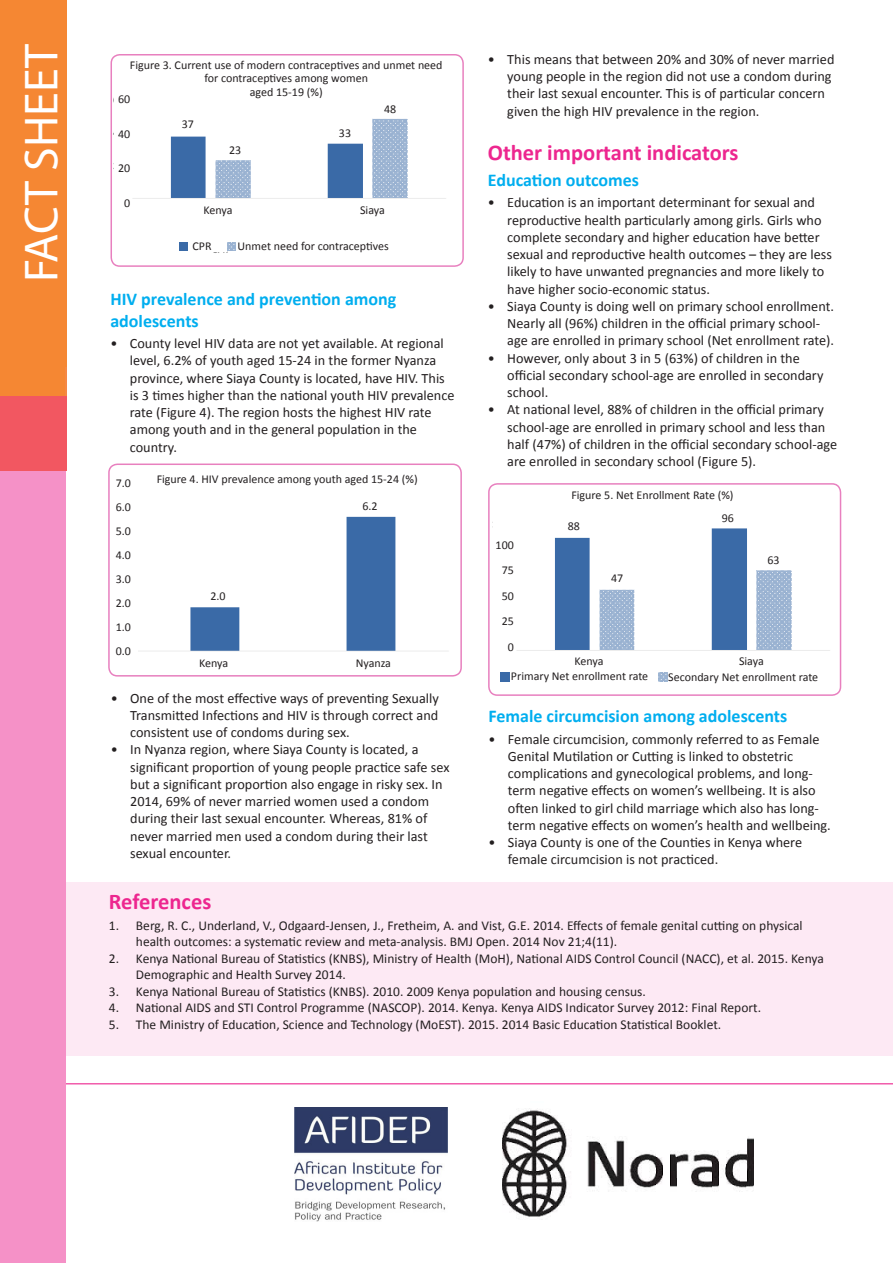
<style>
.page{position:relative;width:893px;height:1263px;background:#fff}
.page>*{position:absolute;margin:0;border:0;box-sizing:border-box;transform-origin:0 0}
.t1{font:48px "Myriad Pro";color:#fff}
.t2{font:700 22.5px "Calibri";color:#ed268f}
.Sub_head{font:700 18px/21.6px "Calibri";color:#00aeef}
.Bullets{font:14.25px/17.2px "Calibri";color:#231f20}
.t3{font:13.5px/16.5px "Calibri";color:#231f20}
.Body{font:12px/13.5px "Calibri";color:#231f20;text-align:center}
</style>
<div class="page">
<img style="left:111px;top:55px;width:352px;height:211px">
<div style="left:111px;top:54px;width:353px;height:213px;border:2px solid #e880bf;border-radius:9px"></div>
<img style="left:111px;top:466px;width:348px;height:208px">
<div style="left:108px;top:463px;width:354px;height:214px;border:2px solid #e880bf;border-radius:9px"></div>
<hr style="left:54px;top:1083px;width:839px;height:1px;background:#ed268f">
<div style="left:53px;top:882px;width:840px;height:174px;background:#fde9f4"></div>
<div style="left:0;top:0;width:66px;height:467px;background:#f58733"></div>
<div style="left:0;top:367px;width:66px;height:896px;background:#f591c7"></div>
<div style="left:0;top:396px;width:66px;height:75px;background:#f25761"></div>
<div style="left:123px;top:60px;width:327px;height:47px;background:#fff"></div>
<div style="left:114px;top:94px;width:16px;height:133px;background:#fff"></div>
<div style="left:175px;top:119px;width:26px;height:15px;background:#fff"></div>
<div style="left:222px;top:145px;width:26px;height:11px;background:#fff"></div>
<div style="left:332px;top:128px;width:26px;height:11px;background:#fff"></div>
<div style="left:377px;top:104px;width:26px;height:11px;background:#fff"></div>
<div style="left:163px;top:205px;width:263px;height:12px;background:#fff"></div>
<div style="left:164px;top:658px;width:262px;height:12px;background:#fff"></div>
<svg style="left:227px;top:242px;width:8px;height:9px"></svg>
<svg style="left:179px;top:242px;width:9px;height:9px"></svg>
<div style="left:192px;top:241px;width:35px;height:11px;background:#fff"></div>
<div style="left:238px;top:241px;width:155px;height:14px;background:#fff"></div>
<div style="left:143px;top:474px;width:288px;height:18px;background:#fff"></div>
<div style="left:116px;top:478px;width:22px;height:186px;background:#fff"></div>
<div style="left:205px;top:591px;width:26px;height:11px;background:#fff"></div>
<div style="left:357px;top:501px;width:26px;height:11px;background:#fff"></div>
<img style="left:294px;top:1107px;width:153px;height:114px">
<img style="left:503px;top:1108px;width:250px;height:112px">
<img style="left:491px;top:484px;width:349px;height:211px">
<div style="left:488px;top:483px;width:353px;height:213px;border:2px solid #e880bf;border-radius:9px"></div>
<div style="left:523px;top:490px;width:259px;height:14px;background:#fff"></div>
<div style="left:511px;top:671px;width:144px;height:13px;background:#fff"></div>
<div style="left:668px;top:672px;width:156px;height:12px;background:#fff"></div>
<div style="left:557px;top:521px;width:34px;height:13px;background:#fff"></div>
<div style="left:600px;top:573px;width:34px;height:12px;background:#fff"></div>
<div style="left:711px;top:513px;width:34px;height:13px;background:#fff"></div>
<div style="left:756px;top:555px;width:34px;height:13px;background:#fff"></div>
<svg style="left:658px;top:673px;width:9px;height:8px"></svg>
<svg style="left:501px;top:673px;width:8px;height:8px"></svg>
<div style="left:538px;top:655px;width:262px;height:15px;background:#fff"></div>
<div style="left:493px;top:514px;width:21px;height:146px;background:#fff"></div>
<p class="t1" style="left:12px;top:282px;width:240px;rotate:-90deg">FACT SHEET</p>
<p class="Body" style="left:130px;top:58px;width:314px">Figure 3. Current use of modern contraceptives and unmet need for contraceptives among women</p>
<p class="Body" style="left:250px;top:85px;width:74px">aged 15-19 (%)</p>
<p class="Body" style="left:118px;top:93px;width:14px">60</p>
<p class="Body" style="left:118px;top:127px;width:14px">40</p>
<p class="Body" style="left:118px;top:162px;width:14px">20</p>
<p class="Body" style="left:124px;top:196px;width:8px">0</p>
<p class="Body" style="left:384px;top:102px;width:14px">48</p>
<p class="Body" style="left:182px;top:117px;width:14px">37</p>
<p class="Body" style="left:339px;top:126px;width:14px">33</p>
<p class="Body" style="left:229px;top:143px;width:14px">23</p>
<p class="Body" style="left:204px;top:203px;width:31px">Kenya</p>
<p class="Body" style="left:360px;top:203px;width:26px">Siaya</p>
<p class="Body" style="left:192px;top:240px;width:21px">CPR</p>
<p class="Body" style="left:238px;top:239px;width:153px">Unmet need for contraceptives</p>
<p class="Sub_head" style="left:110px;top:288px;width:288px">HIV prevalence and prevention among adolescents</p>
<p class="Bullets" style="left:130px;top:335px;width:326px;text-indent:-20px">• County level HIV data are not yet available. At regional level, 6.2% of youth aged 15-24 in the former Nyanza province, where Siaya County is located, have HIV. This is 3 times higher than the national youth HIV prevalence rate (Figure 4). The region hosts the highest HIV rate among youth and in the general population in the country.</p>
<p class="Body" style="left:116px;top:477px;width:17px">7.0</p>
<p class="Body" style="left:116px;top:501px;width:17px">6.0</p>
<p class="Body" style="left:116px;top:525px;width:17px">5.0</p>
<p class="Body" style="left:116px;top:549px;width:17px">4.0</p>
<p class="Body" style="left:116px;top:573px;width:17px">3.0</p>
<p class="Body" style="left:116px;top:597px;width:17px">2.0</p>
<p class="Body" style="left:116px;top:621px;width:17px">1.0</p>
<p class="Body" style="left:116px;top:645px;width:17px">0.0</p>
<p class="Body" style="left:157px;top:472px;width:262px">Figure 4. HIV prevalence among youth aged 15-24 (%)</p>
<p class="Body" style="left:210px;top:589px;width:17px">2.0</p>
<p class="Body" style="left:362px;top:500px;width:17px">6.2</p>
<p class="Body" style="left:199px;top:656px;width:31px">Kenya</p>
<p class="Body" style="left:356px;top:656px;width:37px">Nyanza</p>
<p class="Bullets" style="left:130px;top:689px;width:310px;text-align:justify;text-indent:-20px">• One of the most effective ways of preventing Sexually Transmitted Infections and HIV is through correct and consistent use of condoms during sex.</p>
<p class="Bullets" style="left:130px;top:741px;width:321px;text-indent:-20px">• In Nyanza region, where Siaya County is located, a significant proportion of young people practice safe sex but a significant proportion also engage in risky sex. In 2014, 69% of never married women used a condom during their last sexual encounter. Whereas, 81% of never married men used a condom during their last sexual encounter.</p>
<p class="Bullets" style="left:507px;top:51px;width:329px;text-indent:-20px">• This means that between 20% and 30% of never married young people in the region did not use a condom during their last sexual encounter. This is of particular concern given the high HIV prevalence in the region.</p>
<p class="t2" style="left:488px;top:138px;width:252px">Other important indicators</p>
<p class="Sub_head" style="left:488px;top:169px;width:153px">Education outcomes</p>
<p class="Bullets" style="left:507px;top:194px;width:326px;text-indent:-20px">• Education is an important determinant for sexual and reproductive health particularly among girls. Girls who complete secondary and higher education have better sexual and reproductive health outcomes – they are less likely to have unwanted pregnancies and more likely to have higher socio-economic status.</p>
<p class="Bullets" style="left:507px;top:297px;width:328px;text-indent:-20px">• Siaya County is doing well on primary school enrollment.<br>Nearly all (96%) children in the official primary school&shy;age are enrolled in primary school (Net enrollment rate).</p>
<p class="Bullets" style="left:507px;top:349px;width:318px;text-indent:-20px">• However, only about 3 in 5 (63%) of children in the official secondary school-age are enrolled in secondary school.</p>
<p class="Bullets" style="left:507px;top:401px;width:331px;text-indent:-20px">• At national level, 88% of children in the official primary school-age are enrolled in primary school and less than half (47%) of children in the official secondary school-age are enrolled in secondary school (Figure 5).</p>
<p class="Body" style="left:571px;top:489px;width:164px">Figure 5. Net Enrollment Rate (%)</p>
<p class="Body" style="left:496px;top:538px;width:20px">100</p>
<p class="Body" style="left:502px;top:564px;width:14px">75</p>
<p class="Body" style="left:502px;top:589px;width:14px">50</p>
<p class="Body" style="left:502px;top:615px;width:14px">25</p>
<p class="Body" style="left:508px;top:640px;width:8px">0</p>
<p class="Body" style="left:568px;top:519px;width:14px">88</p>
<p class="Body" style="left:611px;top:571px;width:14px">47</p>
<p class="Body" style="left:722px;top:511px;width:14px">96</p>
<p class="Body" style="left:767px;top:554px;width:14px">63</p>
<p class="Body" style="left:574px;top:654px;width:31px">Kenya</p>
<p class="Body" style="left:739px;top:654px;width:26px">Siaya</p>
<p class="Body" style="left:511px;top:669px;width:139px">Primary Net enrollment rate</p>
<p class="Body" style="left:668px;top:670px;width:151px">Secondary Net enrollment rate</p>
<p class="Sub_head" style="left:488px;top:705px;width:300px">Female circumcision among adolescents</p>
<p class="Bullets" style="left:508px;top:730px;width:324px;text-indent:-20px">• Female circumcision, commonly referred to as Female Genital Mutilation or Cutting is linked to obstetric complications and gynecological problems, and long&shy;term negative effects on women’s wellbeing. It is also often linked to girl child marriage which also has long&shy;term negative effects on women’s health and wellbeing.</p>
<p class="Bullets" style="left:508px;top:834px;width:296px;text-indent:-20px">• Siaya County is one of the Counties in Kenya where female circumcision is not practiced.</p>
<p class="t2" style="left:109px;top:887px;width:104px">References</p>
<p class="t3" style="left:136px;top:917px;width:668px;text-indent:-27px">1. Berg, R. C., Underland, V., Odgaard-Jensen, J., Fretheim, A. and Vist, G.E. 2014. Effects of female genital cutting on physical health outcomes: a systematic review and meta-analysis. BMJ Open. 2014 Nov 21;4(11).</p>
<p class="t3" style="left:136px;top:950px;width:689px;text-indent:-27px">2. Kenya National Bureau of Statistics (KNBS), Ministry of Health (MoH), National AIDS Control Council (NACC), et al. 2015. Kenya<br>Demographic and Health Survey 2014.</p>
<p class="t3" style="left:109px;top:983px;width:538px">3. Kenya National Bureau of Statistics (KNBS). 2010. 2009 Kenya population and housing census.</p>
<p class="t3" style="left:109px;top:999px;width:654px">4. National AIDS and STI Control Programme (NASCOP). 2014. Kenya. Kenya AIDS Indicator Survey 2012: Final Report.</p>
<p class="t3" style="left:109px;top:1016px;width:614px">5. The Ministry of Education, Science and Technology (MoEST). 2015. 2014 Basic Education Statistical Booklet.</p>
</div>
